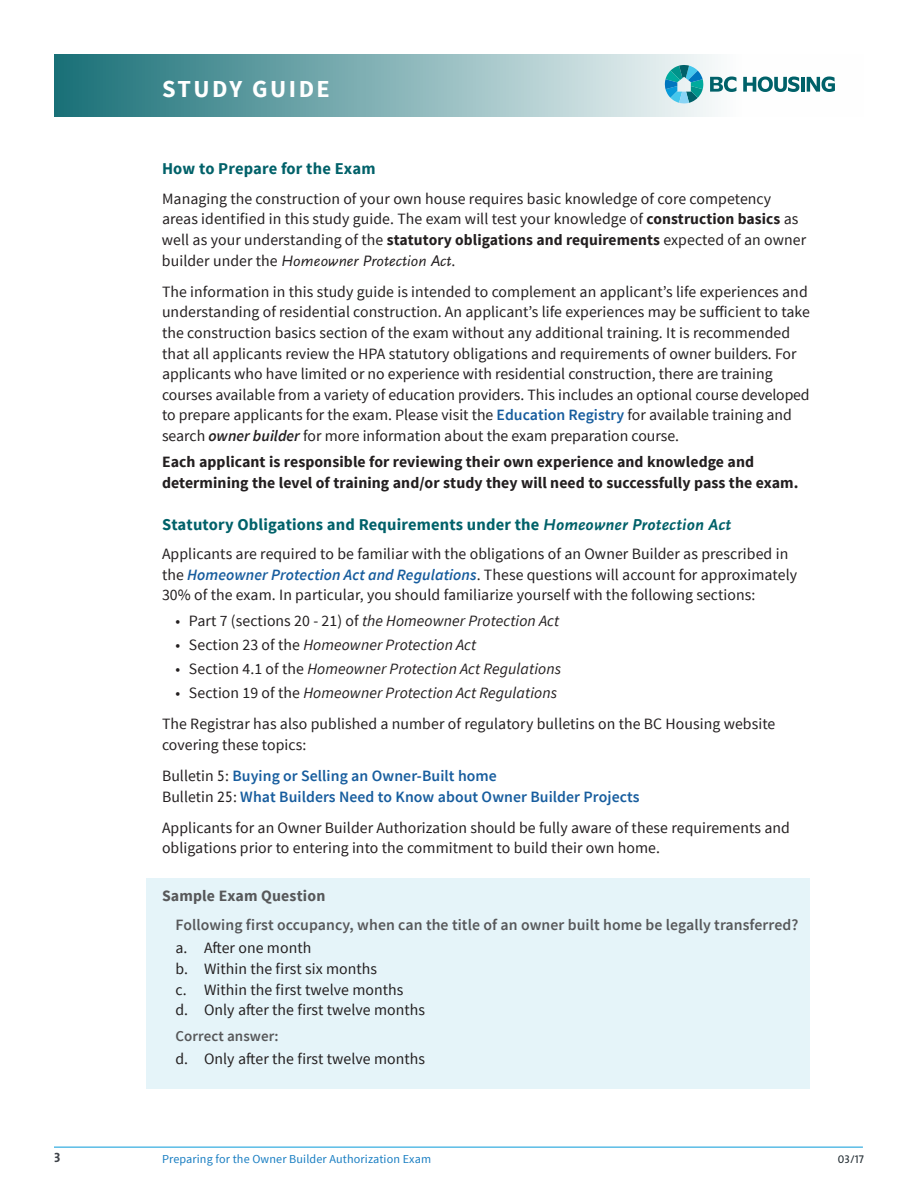
<style>
.page{position:relative;width:918px;height:1188px;background:#fff}
.page>*{position:absolute;margin:0;border:0;box-sizing:border-box;transform-origin:0 0}
.t1{font:700 24.3px "Source Sans Pro";letter-spacing:.1em;color:#fff}
.t2{font:700 16.5px "Source Sans Pro";letter-spacing:.01em;color:#006169}
.t3{font:15.75px/20.7px "Source Sans Pro";letter-spacing:.005em;color:#231f20}
.t4{font:700 15.75px/20.7px "Source Sans Pro";letter-spacing:.005em;color:#231f20}
.t5{font:italic 15.75px "Source Sans Pro";letter-spacing:.005em;color:#231f20}
.t6{font:600 15.75px "Source Sans Pro";letter-spacing:.005em;color:#57585a}
.t7{font:600 15.75px/31px "Source Sans Pro";letter-spacing:.005em;color:#175d9e}
.t8{font:italic 15.75px "Scala Sans";letter-spacing:.005em;color:#231f20}
.t9{font:700 15.75px "Source Sans Pro";letter-spacing:.01em;color:#57585a}
.t10{font:600 15px "Source Sans Pro";letter-spacing:.005em;color:#57585a}
.t11{font:13.5px "The Sans Bold Caps";color:#3e4248}
.t12{font:12.15px "Source Sans Pro";letter-spacing:.01em;color:#197ec2}
.t13{font:11.25px "The Sans Caps";color:#252f35}
.s1{font-weight:700;font-size:15.6px}
.s2{font-family:"Source Sans Pro";font-style:normal}
.s3{font-weight:600;color:#175d9e}
.s4{font-weight:600;font-style:italic}
.s5{font-family:"Scala Sans";font-style:italic}
.s6{font-weight:600;font-style:italic;color:#175d9e}
.s7{font-style:normal}
.s8{font-style:italic}
.s9{font-weight:400;color:#231f20}
.s10{font-family:"Scala Sans Caps";font-weight:400;color:#231f20}
.s11{font-family:"Scala Sans Caps"}
</style>
<div class="page">
<svg style="left:54px;top:54px;width:602px;height:63px;background:#7cadb1"></svg>
<svg style="left:656px;top:54px;width:179px;height:63px"></svg>
<hr style="left:54px;top:1147px;width:809px;height:1px;background:#089ad9">
<div style="left:146px;top:878px;width:664px;height:211px;background:#e5f4f9"></div>
<h1 class="t1" style="left:162px;top:73px;width:169px">STUDY GUIDE</h1>
<p class="t2" style="left:162px;top:158px;width:215px">How to Prepare for the Exam</p>
<p class="t3" style="left:162px;top:188px;width:646px">Managing the construction of your own house requires basic knowledge of core competency areas identified in this study guide. The exam will test your knowledge of <span class="s1">construction basics</span> as well as your understanding of the <span class="s1">statutory obligations and requirements</span> expected of an owner</p>
<p class="t8" style="left:162px;top:252px;width:295px"><span class="s2">builder under the</span> Homeowner Protection Act<span class="s2">.</span></p>
<p class="t3" style="left:162px;top:281px;width:650px">The information in this study guide is intended to complement an applicant’s life experiences and understanding of residential construction. An applicant’s life experiences may be sufficient to take the construction basics section of the exam without any additional training. It is recommended that all applicants review the HPA statutory obligations and requirements of owner builders. For applicants who have limited or no experience with residential construction, there are training courses available from a variety of education providers. This includes an optional course developed to prepare applicants for the exam. Please visit the <span class="s3">Education Registry</span> for available training and search <span class="s4">owner builder</span> for more information about the exam preparation course.</p>
<p class="t4" style="left:162px;top:452px;width:638px">Each applicant is responsible for reviewing their own experience and knowledge and determining the level of training and/or study they will need to successfully pass the exam.</p>
<p class="t2" style="left:162px;top:514px;width:571px">Statutory Obligations and Requirements under the <span class="s5">Homeowner Protection Act</span></p>
<p class="t3" style="left:162px;top:544px;width:637px">Applicants are required to be familiar with the obligations of an Owner Builder as prescribed in the <span class="s6">Homeowner Protection Act and Regulations</span>. These questions will account for approximately<br>30% of the exam. In particular, you should familiarize yourself with the following sections:</p>
<p class="t5" style="left:175px;top:611px;width:385px"><span class="s7">• Part 7 (sections 20 - 21) of</span> the Homeowner Protection Act</p>
<p class="t5" style="left:175px;top:635px;width:302px"><span class="s7">• Section 23 of the</span> Homeowner Protection Act</p>
<p class="t5" style="left:175px;top:659px;width:387px"><span class="s7">• Section 4.1 of the</span> Homeowner Protection Act Regulations</p>
<p class="t3" style="left:162px;top:678px;width:615px;line-height:31px;text-indent:13px">• Section 19 of the <span class="s8">Homeowner Protection Act Regulations<br></span>The Registrar has also published a number of regulatory bulletins on the BC Housing website</p>
<p class="t7" style="left:162px;top:730px;width:336px"><span class="s9">covering these topics:<br>Bulletin</span> <span class="s10">5</span><span class="s9">:</span> Buying or Selling an Owner-Built home</p>
<p class="t3" style="left:162px;top:781px;width:629px;line-height:31px">Bulletin <span class="s11">25</span>: <span class="s3">What Builders Need to Know about Owner Builder Projects<br></span>Applicants for an Owner Builder Authorization should be fully aware of these requirements and</p>
<p class="t3" style="left:162px;top:838px;width:500px">obligations prior to entering into the commitment to build their own home.</p>
<p class="t9" style="left:162px;top:885px;width:165px">Sample Exam Question</p>
<p class="t6" style="left:176px;top:915px;width:624px">Following first occupancy, when can the title of an owner built home be legally transferred?</p>
<p class="t3" style="left:175px;top:938px;width:251px">a. After one month<br>b. Within the first six months<br>c. Within the first twelve months<br>d. Only after the first twelve months</p>
<p class="t10" style="left:176px;top:1026px;width:105px">Correct answer:</p>
<p class="t3" style="left:175px;top:1048px;width:251px">d. Only after the first twelve months</p>
<p class="t11" style="left:54px;top:1146px;width:8px">3</p>
<p class="t12" style="left:162px;top:1151px;width:271px">Preparing for the Owner Builder Authorization Exam</p>
<p class="t13" style="left:838px;top:1150px;width:28px">03/17</p>
</div>
